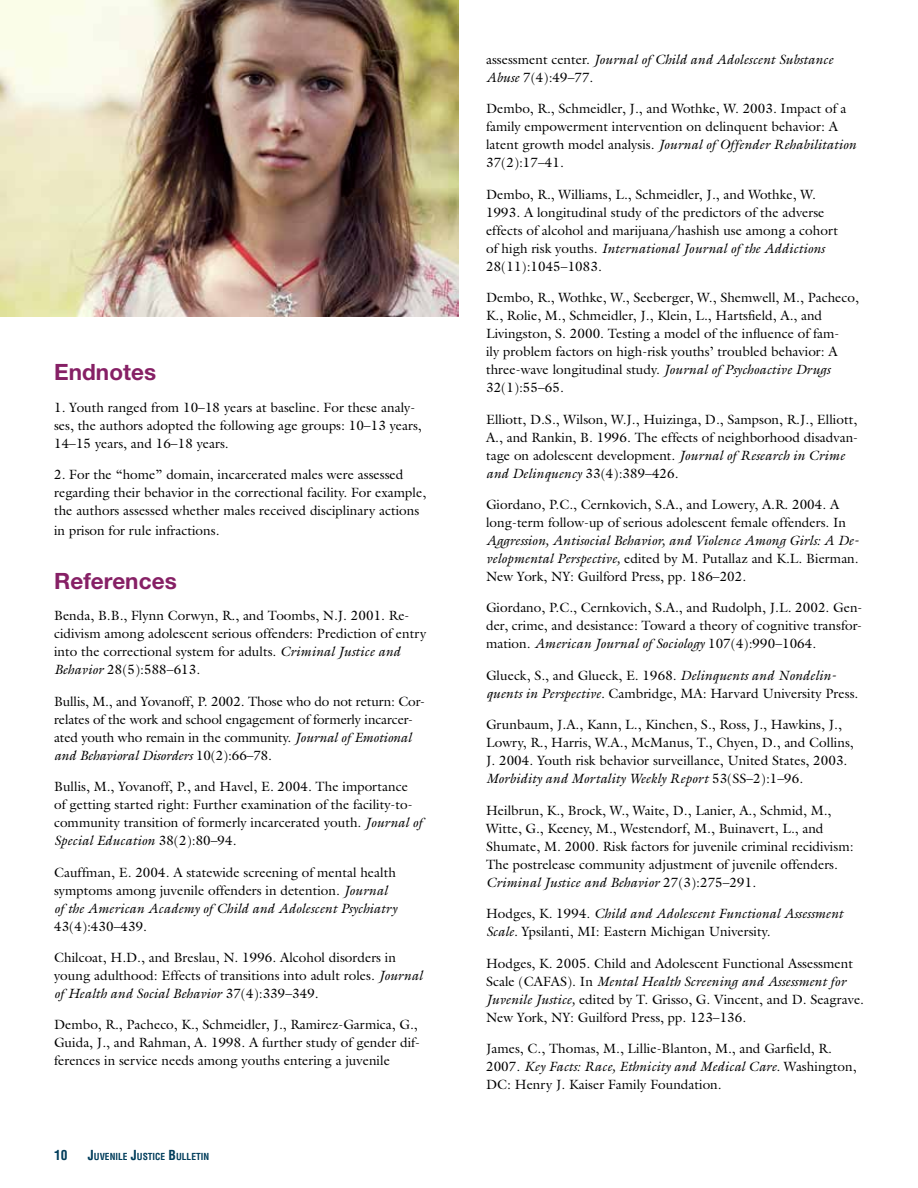
<style>
.page{position:relative;width:918px;height:1188px;background:#fff}
.page>*{position:absolute;margin:0;border:0;box-sizing:border-box;transform-origin:0 0}
._01-L1_Head{font:700 22.5px "Helvetica Neue LT Std";letter-spacing:.005em;color:#862065}
._01-Body_text{font:13.5px/18px "Galliard Std";color:#000}
._01-Body_text-2{font:italic 13.5px/18px "Galliard Std";color:#000}
.t1{font:700 condensed 13.5px "Helvetica LT Std";color:#003d5b}
.t2{font:700 condensed 9.45px "Helvetica LT Std";color:#003d5b}
.s1{font-style:italic}
.s2{font-size:13.5px}
.s3{font-style:normal}
</style>
<div class="page">
<img style="left:0;top:0;width:458px;height:317px">
<p class="_01-L1_Head" style="left:54px;top:358px;width:104px">Endnotes</p>
<p class="_01-Body_text" style="left:54px;top:398px;width:369px">1. Youth ranged from 10–18 years at baseline. For these analy&shy;ses, the authors adopted the following age groups: 10–13 years,<br>14–15 years, and 16–18 years.</p>
<p class="_01-Body_text" style="left:54px;top:465px;width:374px">2. For the “home” domain, incarcerated males were assessed regarding their behavior in the correctional facility. For example, the authors assessed whether males received disciplinary actions</p>
<p class="_01-Body_text" style="left:54px;top:521px;width:167px">in prison for rule infractions.</p>
<p class="_01-L1_Head" style="left:54px;top:567px;width:124px">References</p>
<p class="_01-Body_text" style="left:54px;top:606px;width:374px">Benda, B.B., Flynn Corwyn, R., and Toombs, N.J. 2001. Re&shy;cidivism among adolescent serious offenders: Prediction of entry into the correctional system for adults. <span class="s1">Criminal Justice and Behavior</span> 28(5):588–613.</p>
<p class="_01-Body_text" style="left:54px;top:692px;width:372px">Bullis, M., and Yovanoff, P. 2002. Those who do not return: Cor&shy;relates of the work and school engagement of formerly incarcer&shy;ated youth who remain in the community. <span class="s1">Journal of Emotional and Behavioral Disorders</span> 10(2):66–78.</p>
<p class="_01-Body_text" style="left:54px;top:777px;width:370px">Bullis, M., Yovanoff, P., and Havel, E. 2004. The importance of getting started right: Further examination of the facility-to&shy;community transition of formerly incarcerated youth. <span class="s1">Journal of Special Education</span> 38(2):80–94.</p>
<p class="_01-Body_text" style="left:54px;top:863px;width:344px">Cauffman, E. 2004. A statewide screening of mental health symptoms among juvenile offenders in detention. <span class="s1">Journal of the American Academy of Child and Adolescent Psychiatry </span>43(4):430–439.</p>
<p class="_01-Body_text" style="left:54px;top:948px;width:370px">Chilcoat, H.D., and Breslau, N. 1996. Alcohol disorders in young adulthood: Effects of transitions into adult roles. <span class="s1">Journal of Health and Social Behavior</span> 37(4):339–349.</p>
<p class="_01-Body_text" style="left:54px;top:1016px;width:368px">Dembo, R., Pacheco, K., Schmeidler, J., Ramirez-Garmica, G.,<br>Guida, J., and Rahman, A. 1998. A further study of gender dif&shy;ferences in service needs among youths entering a juvenile</p>
<p class="t1" style="left:54px;top:1147px;width:15px">10</p>
<p class="t2" style="left:88px;top:1151px;width:123px"><span class="s2">J</span>UVENILE <span class="s2">J</span>USTICE <span class="s2">B</span>ULLETIN</p>
<p class="_01-Body_text-2" style="left:486px;top:50px;width:349px"><span class="s3">assessment center.</span> Journal of Child and Adolescent Substance<br>Abuse <span class="s3">7(4):49–77.</span></p>
<p class="_01-Body_text" style="left:486px;top:99px;width:372px">Dembo, R., Schmeidler, J., and Wothke, W. 2003. Impact of a family empowerment intervention on delinquent behavior: A latent growth model analysis. <span class="s1">Journal of Offender Rehabilitation </span>37(2):17–41.</p>
<p class="_01-Body_text" style="left:486px;top:185px;width:353px">Dembo, R., Williams, L., Schmeidler, J., and Wothke, W.<br>1993. A longitudinal study of the predictors of the adverse effects of alcohol and marijuana/hashish use among a cohort of high risk youths. <span class="s1">International Journal of the Addictions </span>28(11):1045–1083.</p>
<p class="_01-Body_text" style="left:486px;top:288px;width:374px">Dembo, R., Wothke, W., Seeberger, W., Shemwell, M., Pacheco, K., Rolie, M., Schmeidler, J., Klein, L., Hartsfield, A., and Livingston, S. 2000. Testing a model of the influence of fam-<br>ily problem factors on high-risk youths’ troubled behavior: A three-wave longitudinal study. <span class="s1">Journal of Psychoactive Drugs </span>32(1):55–65.</p>
<p class="_01-Body_text" style="left:486px;top:410px;width:374px">Elliott, D.S., Wilson, W.J., Huizinga, D., Sampson, R.J., Elliott, A., and Rankin, B. 1996. The effects of neighborhood disadvan&shy;tage on adolescent development. <span class="s1">Journal of Research in Crime and Delinquency</span> 33(4):389–426.</p>
<p class="_01-Body_text" style="left:486px;top:495px;width:374px">Giordano, P.C., Cernkovich, S.A., and Lowery, A.R. 2004. A long-term follow-up of serious adolescent female offenders. In <span class="s1">Aggression, Antisocial Behavior, and Violence Among Girls: A De&shy;velopmental Perspective,</span> edited by M. Putallaz and K.L. Bierman.<br>New York, NY: Guilford Press, pp. 186–202.</p>
<p class="_01-Body_text" style="left:486px;top:599px;width:378px;text-align:justify">Giordano, P.C., Cernkovich, S.A., and Rudolph, J.L. 2002. Gen&shy;der, crime, and desistance: Toward a theory of cognitive transfor&shy;mation. <span class="s1">American Journal of Sociology</span> 107(4):990–1064.</p>
<p class="_01-Body_text" style="left:486px;top:666px;width:374px">Glueck, S., and Glueck, E. 1968. <span class="s1">Delinquents and Nondelin&shy;quents in Perspective.</span> Cambridge, MA: Harvard University Press.</p>
<p class="_01-Body_text" style="left:486px;top:716px;width:369px">Grunbaum, J.A., Kann, L., Kinchen, S., Ross, J., Hawkins, J., Lowry, R., Harris, W.A., McManus, T., Chyen, D., and Collins, J. 2004. Youth risk behavior surveillance, United States, 2003.<br><span class="s1">Morbidity and Mortality Weekly Report</span> 53(SS–2):1–96.</p>
<p class="_01-Body_text" style="left:486px;top:801px;width:369px">Heilbrun, K., Brock, W., Waite, D., Lanier, A., Schmid, M., Witte, G., Keeney, M., Westendorf, M., Buinavert, L., and Shumate, M. 2000. Risk factors for juvenile criminal recidivism:<br>The postrelease community adjustment of juvenile offenders.<br><span class="s1">Criminal Justice and Behavior</span> 27(3):275–291.</p>
<p class="_01-Body_text" style="left:486px;top:905px;width:359px">Hodges, K. 1994. <span class="s1">Child and Adolescent Functional Assessment<br>Scale.</span> Ypsilanti, MI: Eastern Michigan University.</p>
<p class="_01-Body_text" style="left:486px;top:954px;width:379px">Hodges, K. 2005. Child and Adolescent Functional Assessment Scale (CAFAS). In <span class="s1">Mental Health Screening and Assessment for Juvenile Justice,</span> edited by T. Grisso, G. Vincent, and D. Seagrave.<br>New York, NY: Guilford Press, pp. 123–136.</p>
<p class="_01-Body_text" style="left:486px;top:1040px;width:372px">James, C., Thomas, M., Lillie-Blanton, M., and Garfield, R.<br>2007. <span class="s1">Key Facts: Race, Ethnicity and Medical Care.</span> Washington,<br>DC: Henry J. Kaiser Family Foundation.</p>
</div>
